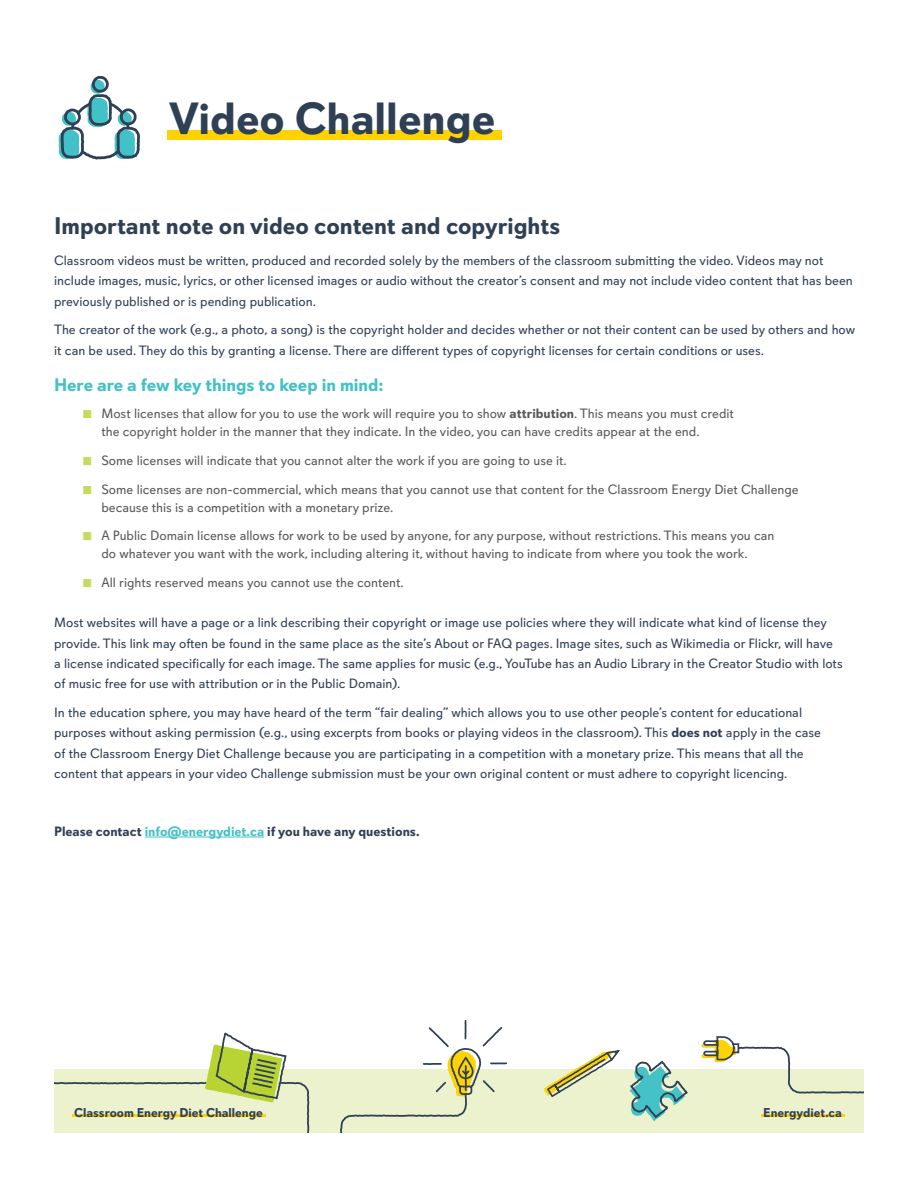
<style>
.page{position:relative;width:918px;height:1188px;background:#fff}
.page>*{position:absolute;margin:0;border:0;box-sizing:border-box;transform-origin:0 0}
.t1{font:700 45px "Davis Sans";color:#2f4055}
.t2{font:700 24px "Davis Sans";color:#2f4055}
.t3{font:700 18px "Davis Sans";color:#42c1c7}
.Copy{font:13.5px/20.2px "Davis Sans";color:#2f4055}
.t4{font:13.5px/18px "Davis Sans";color:#58595b}
.Copy-2{font:700 13.5px "Davis Sans";color:#2f4055}
.t5{font:700 12.75px "Davis Sans";color:#2f4055}
.s1{font-weight:700}
.s2{color:#42c1c7}
</style>
<div class="page">
<div style="left:54px;top:1069px;width:810px;height:63px;background:#ebf2cd"></div>
<svg style="left:54px;top:1032px;width:256px;height:100px"></svg>
<svg style="left:701px;top:1036px;width:163px;height:58px"></svg>
<svg style="left:544px;top:1050px;width:76px;height:47px"></svg>
<svg style="left:629px;top:1060px;width:59px;height:61px"></svg>
<hr style="left:761px;top:1115px;width:84px;height:2px;background:#fed205">
<hr style="left:72px;top:1115px;width:194px;height:2px;background:#fed205">
<svg style="left:340px;top:1020px;width:167px;height:112px"></svg>
<div style="left:167px;top:130px;width:335px;height:9px;background:#ffd200"></div>
<svg style="left:59px;top:76px;width:81px;height:84px"></svg>
<hr style="left:145px;top:837px;width:119px;height:1px;background:#42c1c7">
<h1 class="t1" style="left:169px;top:92px;width:328px">Video Challenge</h1>
<h3 class="t2" style="left:54px;top:211px;width:508px">Important note on video content and copyrights</h3>
<p class="Copy" style="left:54px;top:250px;width:800px">Classroom videos must be written, produced and recorded solely by the members of the classroom submitting the video. Videos may not include images, music, lyrics, or other licensed images or audio without the creator’s consent and may not include video content that has been previously published or is pending publication.</p>
<p class="Copy" style="left:54px;top:320px;width:803px">The creator of the work (e.g., a photo, a song) is the copyright holder and decides whether or not their content can be used by others and how it can be used. They do this by granting a license. There are different types of copyright licenses for certain conditions or uses.</p>
<h5 class="t3" style="left:54px;top:374px;width:331px">Here are a few key things to keep in mind:</h5>
<p class="t4" style="left:101px;top:405px;width:634px">Most licenses that allow for you to use the work will require you to show <span class="s1">attribution</span>. This means you must credit the copyright holder in the manner that they indicate. In the video, you can have credits appear at the end.</p>
<p class="t4" style="left:101px;top:451px;width:467px">Some licenses will indicate that you cannot alter the work if you are going to use it.</p>
<p class="t4" style="left:101px;top:480px;width:699px">Some licenses are non-commercial, which means that you cannot use that content for the Classroom Energy Diet Challenge because this is a competition with a monetary prize.</p>
<p class="t4" style="left:101px;top:527px;width:675px">A Public Domain license allows for work to be used by anyone, for any purpose, without restrictions. This means you can do whatever you want with the work, including altering it, without having to indicate from where you took the work.</p>
<p class="t4" style="left:101px;top:574px;width:304px">All rights reserved means you cannot use the content.</p>
<p class="Copy" style="left:54px;top:613px;width:790px">Most websites will have a page or a link describing their copyright or image use policies where they will indicate what kind of license they provide. This link may often be found in the same place as the site’s About or FAQ pages. Image sites, such as Wikimedia or Flickr, will have a license indicated specifically for each image. The same applies for music (e.g., YouTube has an Audio Library in the Creator Studio with lots of music free for use with attribution or in the Public Domain).</p>
<p class="Copy" style="left:54px;top:703px;width:768px">In the education sphere, you may have heard of the term “fair dealing” which allows you to use other people’s content for educational purposes without asking permission (e.g., using excerpts from books or playing videos in the classroom). This <span class="s1">does not</span> apply in the case of the Classroom Energy Diet Challenge because you are participating in a competition with a monetary prize. This means that all the content that appears in your video Challenge submission must be your own original content or must adhere to copyright licencing.</p>
<p class="Copy-2" style="left:54px;top:823px;width:367px">Please contact <span class="s2">info@energydiet.ca</span> if you have any questions.</p>
<p class="t5" style="left:74px;top:1105px;width:190px">Classroom Energy Diet Challenge</p>
<p class="t5" style="left:763px;top:1105px;width:80px">Energydiet.ca</p>
</div>
